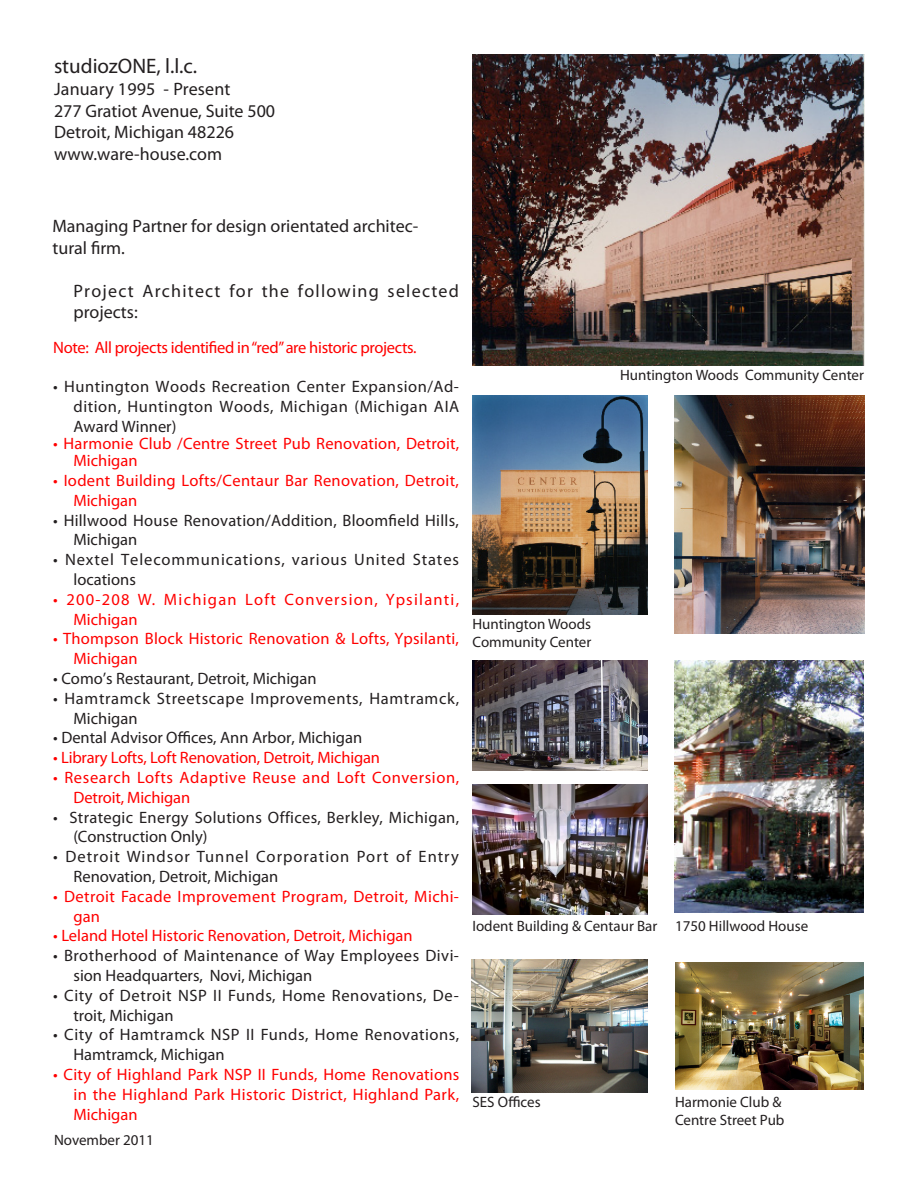
<style>
.page{position:relative;width:918px;height:1188px;background:#fff}
.page>*{position:absolute;margin:0;border:0;box-sizing:border-box;transform-origin:0 0}
.t1{font:21px "Myriad Pro";color:#231f20}
.Indent_text{font:18px/21.6px "Myriad Pro";color:#231f20}
.Indent_text-2{font:18px/21.6px "Myriad Pro";letter-spacing:.07em;color:#231f20}
.Indent_text-3{font:16.5px/19.8px "Myriad Pro";letter-spacing:.02em;color:#231f20}
.Indent_text-4{font:16.5px/19.8px "Myriad Pro";letter-spacing:.015em;color:#f00}
.Indent_text-5{font:16.5px/19.8px "Myriad Pro";letter-spacing:.055em;color:#231f20}
.Indent_text-6{font:16.5px "Myriad Pro";color:#231f20}
.Indent_text-7{font:16.5px/19.8px "Myriad Pro";letter-spacing:.04em;color:#f00}
.Indent_text-8{font:16.5px "Myriad Pro";letter-spacing:-.02em;color:#f00}
.Indent_text-9{font:16.5px/19.8px "Myriad Pro";letter-spacing:.04em;color:#231f20}
.Indent_text-10{font:16.5px/19.8px "Myriad Pro";letter-spacing:.075em;color:#f00}
.Indent_text-11{font:16.5px "Myriad Pro";letter-spacing:-.01em;color:#f00}
.t2{font:15px "Myriad Pro";color:#231f20}
</style>
<div class="page">
<img style="left:472px;top:54px;width:392px;height:312px">
<img style="left:472px;top:396px;width:176px;height:218px">
<img style="left:675px;top:396px;width:190px;height:237px">
<img style="left:675px;top:660px;width:189px;height:253px">
<img style="left:675px;top:962px;width:189px;height:127px">
<img style="left:472px;top:785px;width:176px;height:129px">
<img style="left:472px;top:660px;width:176px;height:110px">
<img style="left:471px;top:959px;width:177px;height:133px">
<p class="t1" style="left:54px;top:53px;width:145px">studiozONE, l.l.c.</p>
<p class="Indent_text" style="left:54px;top:78px;width:178px">January 1995 - Present</p>
<p class="Indent_text" style="left:54px;top:100px;width:223px">277 Gratiot Avenue, Suite 500</p>
<p class="Indent_text" style="left:54px;top:121px;width:182px">Detroit, Michigan 48226</p>
<p class="Indent_text" style="left:54px;top:143px;width:170px">www.ware-house.com</p>
<p class="Indent_text" style="left:52px;top:215px;width:367px">Managing Partner for design orientated architec&shy;tural firm.</p>
<p class="Indent_text-2" style="left:74px;top:280px;width:387px">Project Architect for the following selected projects:</p>
<p class="Indent_text-8" style="left:53px;top:337px;width:365px">Note: All projects identified in “red” are historic projects.</p>
<p class="Indent_text-3" style="left:74px;top:376px;width:387px;text-align:justify;text-indent:-20px">• Huntington Woods Recreation Center Expansion/Ad&shy;dition, Huntington Woods, Michigan (Michigan AIA Award Winner)</p>
<p class="Indent_text-4" style="left:74px;top:435px;width:387px;line-height:17.2px;text-indent:-20px">• Harmonie Club /Centre Street Pub Renovation, Detroit,<br>Michigan</p>
<p class="Indent_text-4" style="left:74px;top:470px;width:387px;text-indent:-20px">• Iodent Building Lofts/Centaur Bar Renovation, Detroit,<br>Michigan</p>
<p class="Indent_text-3" style="left:74px;top:510px;width:387px;text-indent:-20px">• Hillwood House Renovation/Addition, Bloomfield Hills,<br>Michigan</p>
<p class="Indent_text-5" style="left:74px;top:550px;width:387px;text-indent:-20px">• Nextel Telecommunications, various United States locations</p>
<p class="Indent_text-10" style="left:74px;top:589px;width:387px;text-indent:-20px">• 200-208 W. Michigan Loft Conversion, Ypsilanti,<br>Michigan</p>
<p class="Indent_text-4" style="left:74px;top:629px;width:387px;text-indent:-20px">• Thompson Block Historic Renovation &amp; Lofts, Ypsilanti,<br>Michigan</p>
<p class="Indent_text-6" style="left:53px;top:668px;width:265px">• Como’s Restaurant, Detroit, Michigan</p>
<p class="Indent_text-9" style="left:74px;top:688px;width:387px;text-indent:-20px">• Hamtramck Streetscape Improvements, Hamtramck,<br>Michigan</p>
<p class="Indent_text-6" style="left:53px;top:728px;width:311px">• Dental Advisor Offices, Ann Arbor, Michigan</p>
<p class="Indent_text-11" style="left:53px;top:748px;width:328px">• Library Lofts, Loft Renovation, Detroit, Michigan</p>
<p class="Indent_text-7" style="left:74px;top:767px;width:387px;text-indent:-20px">• Research Lofts Adaptive Reuse and Loft Conversion,<br>Detroit, Michigan</p>
<p class="Indent_text-3" style="left:74px;top:807px;width:387px;text-indent:-20px">• Strategic Energy Solutions Offices, Berkley, Michigan, (Construction Only)</p>
<p class="Indent_text-5" style="left:74px;top:847px;width:387px;text-indent:-20px">• Detroit Windsor Tunnel Corporation Port of Entry<br>Renovation, Detroit, Michigan</p>
<p class="Indent_text-4" style="left:74px;top:886px;width:387px;text-indent:-20px">• Detroit Facade Improvement Program, Detroit, Michi&shy;gan</p>
<p class="Indent_text-4" style="left:53px;top:926px;width:361px">• Leland Hotel Historic Renovation, Detroit, Michigan</p>
<p class="Indent_text-3" style="left:74px;top:946px;width:387px;text-indent:-20px">• Brotherhood of Maintenance of Way Employees Divi&shy;sion Headquarters, Novi, Michigan</p>
<p class="Indent_text-3" style="left:74px;top:985px;width:387px;text-indent:-20px">• City of Detroit NSP II Funds, Home Renovations, De&shy;troit, Michigan</p>
<p class="Indent_text-3" style="left:74px;top:1025px;width:387px;text-indent:-20px">• City of Hamtramck NSP II Funds, Home Renovations,<br>Hamtramck, Michigan</p>
<p class="Indent_text-4" style="left:74px;top:1064px;width:387px;text-align:justify;text-indent:-20px">• City of Highland Park NSP II Funds, Home Renovations in the Highland Park Historic District, Highland Park, Michigan</p>
<p class="t2" style="left:54px;top:1131px;width:102px">November 2011</p>
<p class="t2" style="left:620px;top:366px;width:245px">Huntington Woods Community Center</p>
<p class="t2" style="left:472px;top:615px;width:120px">Huntington Woods</p>
<p class="t2" style="left:472px;top:633px;width:120px">Community Center</p>
<p class="t2" style="left:472px;top:917px;width:186px">Iodent Building &amp; Centaur Bar</p>
<p class="t2" style="left:675px;top:917px;width:135px">1750 Hillwood House</p>
<p class="t2" style="left:472px;top:1093px;width:70px">SES Offices</p>
<p class="t2" style="left:675px;top:1093px;width:108px">Harmonie Club &amp;</p>
<p class="t2" style="left:675px;top:1111px;width:111px">Centre Street Pub</p>
</div>
